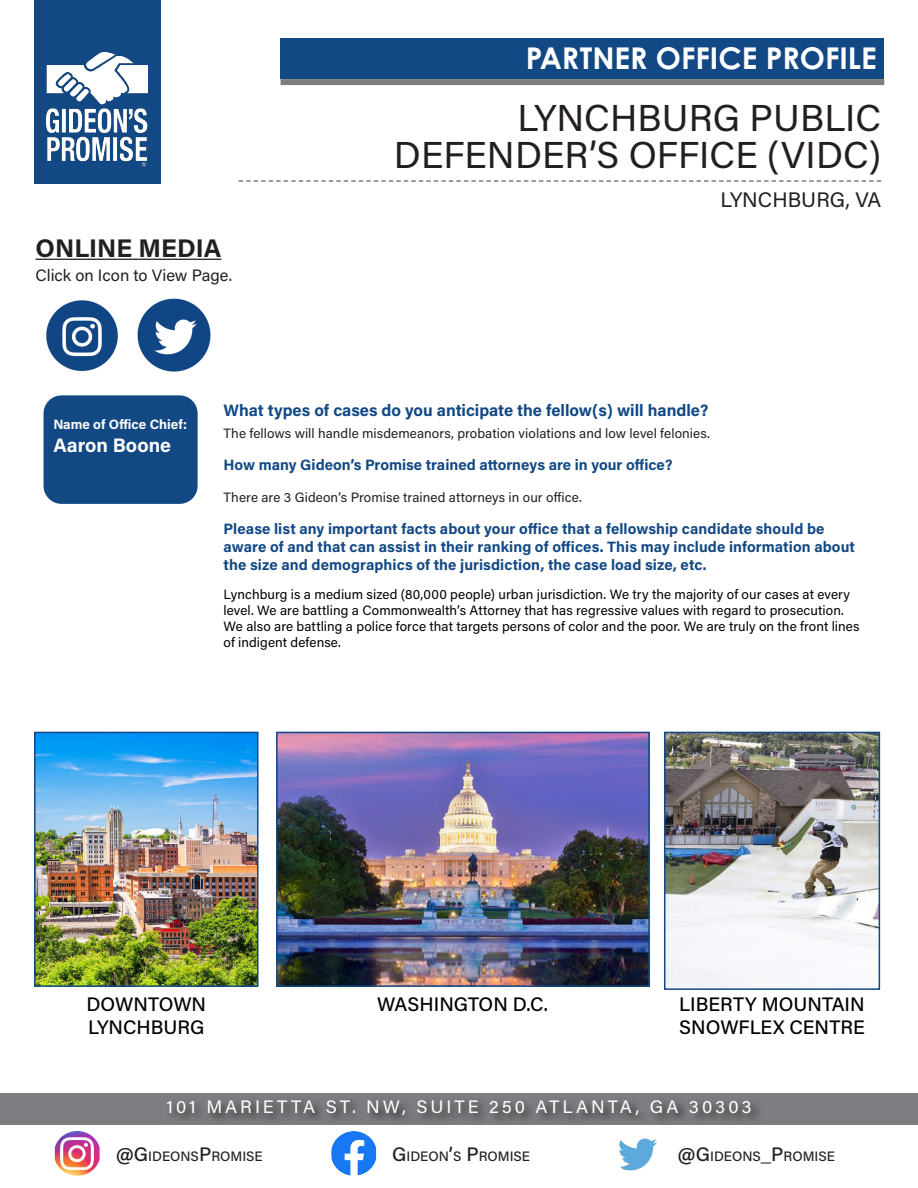
<style>
.page{position:relative;width:918px;height:1188px;background:#fff}
.page>*{position:absolute;margin:0;border:0;box-sizing:border-box;transform-origin:0 0}
.t1{font:37.5px "Acumin Variable Concept";color:#231f20}
.t2{font:700 30px "Century Gothic Pro";color:#fff}
.t3{font:700 25.5px "Acumin Pro";color:#231f20}
.t4{font:21px "Acumin Variable Concept";color:#231f20}
.t5{font:500 19.5px "Acumin Pro";color:#000}
.t6{font:700 19.5px "Acumin Pro";color:#fff}
.t7{font:18px "Acumin Pro";letter-spacing:.16em;color:#fff}
.t8{font:700 16.5px "Acumin Pro";color:#124884}
.t9{font:16.5px "Acumin Pro";color:#231f20}
.t10{font:700 15px/18px "Acumin Pro";letter-spacing:.005em;color:#124884}
.t11{font:500 13.65px "Acumin Pro";color:#231f20}
.t12{font:13.5px/16.2px "Acumin Pro";letter-spacing:.005em;color:#000}
.t13{font:13.5px "Acumin Pro";letter-spacing:.005em;color:#231f20}
.t14{font:700 13.5px "Acumin Pro";color:#fff}
.s1{font-size:19.5px}
</style>
<div class="page">
<div style="left:281px;top:39px;width:603px;height:40px;background:#124884"></div>
<div style="left:34px;top:0;width:127px;height:183px;background:#124884"></div>
<img style="left:46px;top:53px;width:102px;height:114px">
<div style="left:281px;top:79px;width:603px;height:6px;background:#7c7e81"></div>
<svg style="left:239px;top:180px;width:642px;height:2px"></svg>
<div style="left:44px;top:395px;width:154px;height:109px;background:#124884;border-radius:18px"></div>
<div style="left:0;top:1093px;width:918px;height:32px;background:#7c7e81"></div>
<svg style="left:170px;top:1102px;width:589px;height:19px;fill:#6f7073"></svg>
<img style="left:55px;top:1131px;width:45px;height:45px">
<img style="left:331px;top:1131px;width:45px;height:45px">
<img style="left:619px;top:1138px;width:38px;height:33px">
<img style="left:667px;top:735px;width:210px;height:252px">
<div style="left:664px;top:732px;width:216px;height:258px;border:2px solid #124884"></div>
<img style="left:279px;top:735px;width:368px;height:249px">
<div style="left:276px;top:732px;width:374px;height:255px;border:2px solid #124884"></div>
<img style="left:37px;top:735px;width:219px;height:249px">
<div style="left:34px;top:732px;width:225px;height:255px;border:2px solid #124884"></div>
<hr style="left:36px;top:259px;width:185px;height:1px;background:#231f20">
<img style="left:46px;top:300px;width:72px;height:72px">
<img style="left:135px;top:297px;width:77px;height:77px;border-radius:38px">
<p class="t3" style="left:36px;top:230px;width:187px">ONLINE MEDIA</p>
<p class="t9" style="left:36px;top:264px;width:198px">Click on Icon to View Page.</p>
<p class="t2" style="left:526px;top:40px;width:352px">PARTNER OFFICE PROFILE</p>
<p class="t1" style="left:517px;top:92px;width:365px">LYNCHBURG PUBLIC</p>
<p class="t1" style="left:394px;top:129px;width:489px">DEFENDER’S OFFICE (VIDC)</p>
<p class="t4" style="left:720px;top:185px;width:162px">LYNCHBURG, VA</p>
<p class="t14" style="left:53px;top:415px;width:135px">Name of Office Chief:</p>
<p class="t6" style="left:53px;top:432px;width:119px">Aaron Boone</p>
<p class="t8" style="left:224px;top:398px;width:486px">What types of cases do you anticipate the fellow(s) will handle?</p>
<p class="t10" style="left:224px;top:455px;width:451px">How many Gideon’s Promise trained attorneys are in your office?</p>
<p class="t13" style="left:224px;top:424px;width:488px">The fellows will handle misdemeanors, probation violations and low level felonies.</p>
<p class="t13" style="left:224px;top:488px;width:360px">There are 3 Gideon’s Promise trained attorneys in our office.</p>
<p class="t10" style="left:224px;top:519px;width:633px">Please list any important facts about your office that a fellowship candidate should be aware of and that can assist in their ranking of offices. This may include information about the size and demographics of the jurisdiction, the case load size, etc.</p>
<p class="t12" style="left:224px;top:586px;width:637px">Lynchburg is a medium sized (80,000 people) urban jurisdiction. We try the majority of our cases at every level. We are battling a Commonwealth’s Attorney that has regressive values with regard to prosecution.<br>We also are battling a police force that targets persons of color and the poor. We are truly on the front lines of indigent defense.</p>
<p class="t5" style="left:86px;top:991px;width:121px">DOWNTOWN</p>
<p class="t5" style="left:88px;top:1014px;width:118px">LYNCHBURG</p>
<p class="t5" style="left:377px;top:991px;width:172px">WASHINGTON D.C.</p>
<p class="t5" style="left:679px;top:991px;width:187px">LIBERTY MOUNTAIN</p>
<p class="t5" style="left:679px;top:1014px;width:187px">SNOWFLEX CENTRE</p>
<p class="t7" style="left:166px;top:1094px;width:587px">101 MARIETTA ST. NW, SUITE 250 ATLANTA, GA 30303</p>
<p class="t11" style="left:116px;top:1147px;width:149px"><span class="s1">@G</span>IDEONS<span class="s1">P</span>ROMISE</p>
<p class="t11" style="left:392px;top:1147px;width:139px"><span class="s1">G</span>IDEON<span class="s1">’</span>S <span class="s1">P</span>ROMISE</p>
<p class="t11" style="left:678px;top:1147px;width:159px"><span class="s1">@G</span>IDEONS<span class="s1">_P</span>ROMISE</p>
</div>
